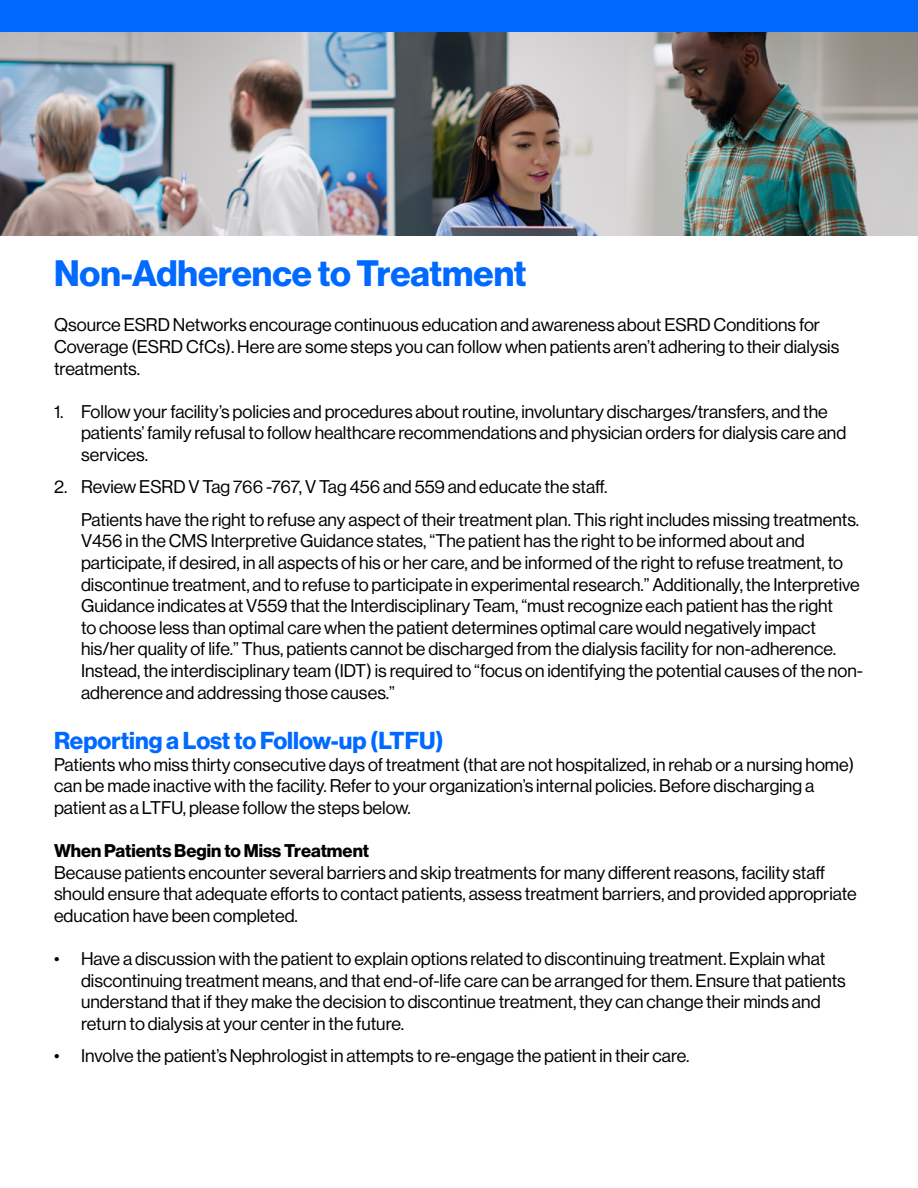
<style>
.page{position:relative;width:918px;height:1188px;background:#fff}
.page>*{position:absolute;margin:0;border:0;box-sizing:border-box;transform-origin:0 0}
.t1{font:36px "N Haas Grotesk DS Pro 75 Bd";color:#0069ff}
.t2{font:24px "N Haas Grotesk DS Pro 75 Bd";color:#0069ff}
.t3{font:18px/21.6px "N Haas Grotesk DS Pro 55 Rg";color:#000}
.t4{font:18px "N Haas Grotesk DS Pro 75 Bd";color:#000}
</style>
<div class="page">
<div style="left:0;top:0;width:918px;height:35px;background:#0069ff"></div>
<img style="left:0;top:32px;width:918px;height:203px">
<h1 class="t1" style="left:54px;top:252px;width:474px">Non-Adherence to Treatment</h1>
<p class="t3" style="left:54px;top:314px;width:787px">Qsource ESRD Networks encourage continuous education and awareness about ESRD Conditions for<br>Coverage (ESRD CfCs). Here are some steps you can follow when patients aren’t adhering to their dialysis treatments.</p>
<p class="t3" style="left:81px;top:401px;width:767px;text-indent:-27px">1. Follow your facility’s policies and procedures about routine, involuntary discharges/transfers, and the patients’ family refusal to follow healthcare recommendations and physician orders for dialysis care and services.</p>
<p class="t3" style="left:81px;top:471px;width:780px;line-height:32.4px;text-indent:-27px">2. Review ESRD V Tag 766 -767, V Tag 456 and 559 and educate the staff.<br>Patients have the right to refuse any aspect of their treatment plan. This right includes missing treatments.</p>
<p class="t3" style="left:81px;top:530px;width:784px">V456 in the CMS Interpretive Guidance states, “The patient has the right to be informed about and participate, if desired, in all aspects of his or her care, and be informed of the right to refuse treatment, to discontinue treatment, and to refuse to participate in experimental research.” Additionally, the Interpretive Guidance indicates at V559 that the Interdisciplinary Team, “must recognize each patient has the right<br>to choose less than optimal care when the patient determines optimal care would negatively impact his/her quality of life.” Thus, patients cannot be discharged from the dialysis facility for non-adherence.<br>Instead, the interdisciplinary team (IDT) is required to “focus on identifying the potential causes of the non&shy;adherence and addressing those causes.”</p>
<h2 class="t2" style="left:54px;top:727px;width:391px">Reporting a Lost to Follow-up (LTFU)</h2>
<p class="t3" style="left:54px;top:754px;width:802px">Patients who miss thirty consecutive days of treatment (that are not hospitalized, in rehab or a nursing home) can be made inactive with the facility. Refer to your organization’s internal policies. Before discharging a patient as a LTFU, please follow the steps below.</p>
<p class="t4" style="left:54px;top:840px;width:317px">When Patients Begin to Miss Treatment</p>
<p class="t3" style="left:54px;top:862px;width:804px">Because patients encounter several barriers and skip treatments for many different reasons, facility staff should ensure that adequate efforts to contact patients, assess treatment barriers, and provided appropriate education have been completed.</p>
<p class="t3" style="left:81px;top:948px;width:766px;text-indent:-27px">• Have a discussion with the patient to explain options related to discontinuing treatment. Explain what discontinuing treatment means, and that end-of-life care can be arranged for them. Ensure that patients understand that if they make the decision to discontinue treatment, they can change their minds and return to dialysis at your center in the future.</p>
<p class="t3" style="left:54px;top:1045px;width:637px">• Involve the patient’s Nephrologist in attempts to re-engage the patient in their care.</p>
</div>
